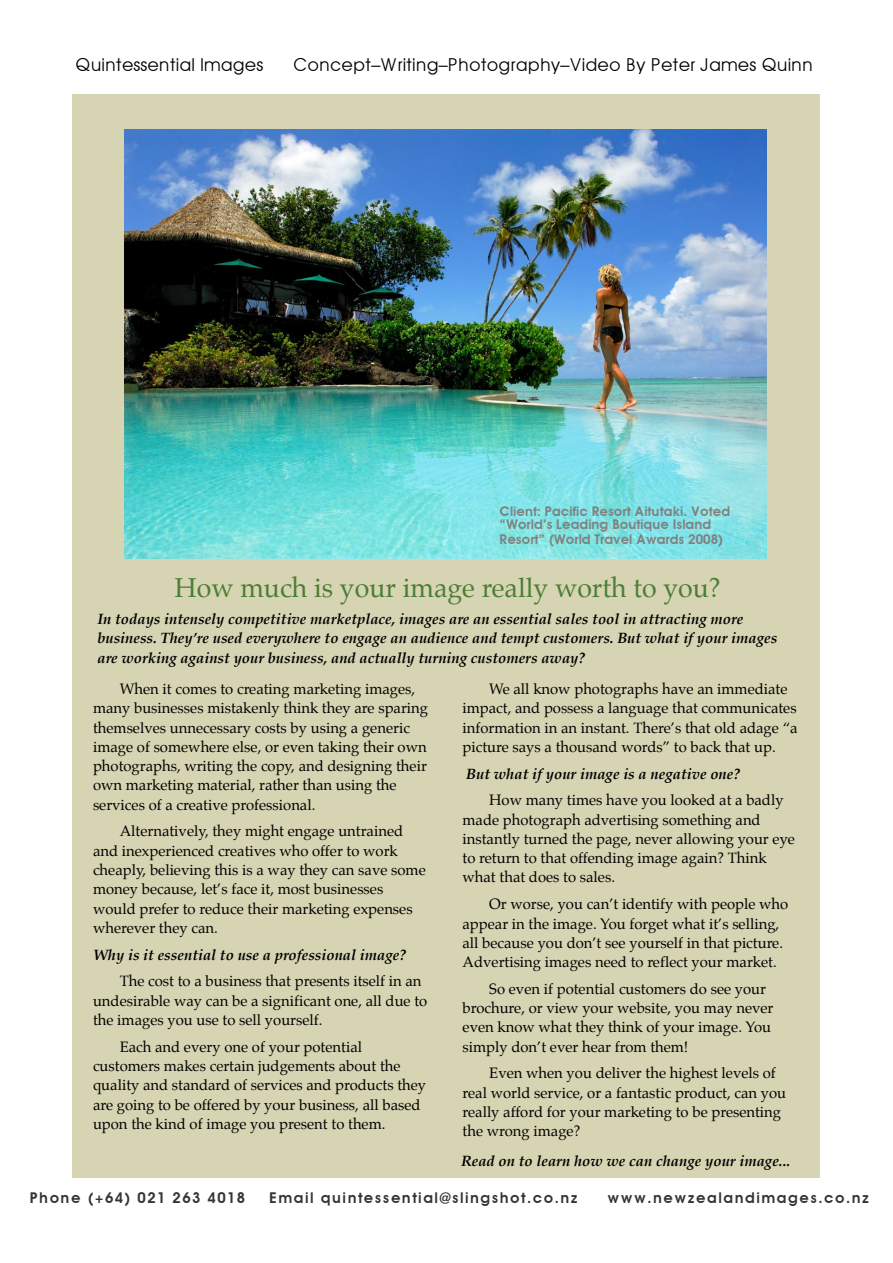
<style>
.page{position:relative;width:893px;height:1263px;background:#fff}
.page>*{position:absolute;margin:0;border:0;box-sizing:border-box;transform-origin:0 0}
.t1{font:26.7px "Palatino";color:#4b7e35}
.t2{font:17.85px "Avant Garde";color:#000}
.t3{font:14.85px/19.4px "Palatino";color:#000}
.t4{font:italic 700 14.85px/19.4px "Palatino";color:#000}
.t5{font:600 14.85px "Avant Garde";letter-spacing:.1em;color:#343434}
.t6{font:600 13.35px/13.4px "Avant Garde";color:#808080}
</style>
<div class="page">
<div style="left:72px;top:94px;width:748px;height:1084px;background:#d6d4b2"></div>
<img style="left:124px;top:129px;width:642px;height:430px">
<p class="t2" style="left:75px;top:53px;width:190px">Quintessential Images</p>
<p class="t2" style="left:293px;top:53px;width:521px">Concept–Writing–Photography–Video By Peter James Quinn</p>
<p class="t6" style="left:500px;top:504px;width:232px">Client: Pacific Resort Aitutaki. Voted “World’s Leading Boutique Island</p>
<p class="t6" style="left:500px;top:533px;width:225px">Resort” (World Travel Awards 2008)</p>
<h1 class="t1" style="left:175px;top:566px;width:548px">How much is your image really worth to you?</h1>
<p class="t4" style="left:97px;top:609px;width:681px">In todays intensely competitive marketplace, images are an essential sales tool in attracting more business. They’re used everywhere to engage an audience and tempt customers. But what if your images are working against your business, and actually turning customers away?</p>
<p class="t3" style="left:93px;top:679px;width:337px;text-indent:27px">When it comes to creating marketing images, many businesses mistakenly think they are sparing themselves unnecessary costs by using a generic image of somewhere else, or even taking their own photographs, writing the copy, and designing their own marketing material, rather than using the services of a creative professional.</p>
<p class="t3" style="left:93px;top:822px;width:334px;text-indent:27px">Alternatively, they might engage untrained and inexperienced creatives who offer to work cheaply, believing this is a way they can save some money because, let’s face it, most businesses would prefer to reduce their marketing expenses wherever they can.</p>
<p class="t4" style="left:93px;top:945px;width:314px">Why is it essential to use a professional image?</p>
<p class="t3" style="left:93px;top:971px;width:336px;text-indent:27px">The cost to a business that presents itself in an undesirable way can be a significant one, all due to the images you use to sell yourself.</p>
<p class="t3" style="left:93px;top:1037px;width:335px;text-indent:27px">Each and every one of your potential customers makes certain judgements about the quality and standard of services and products they are going to be offered by your business, all based upon the kind of image you present to them.</p>
<p class="t3" style="left:463px;top:679px;width:336px;text-indent:27px">We all know photographs have an immediate impact, and possess a language that communicates information in an instant. There’s that old adage “a picture says a thousand words” to back that up.</p>
<p class="t4" style="left:466px;top:764px;width:275px">But what if your image is a negative one?</p>
<p class="t3" style="left:463px;top:790px;width:334px;text-indent:27px">How many times have you looked at a badly made photograph advertising something and instantly turned the page, never allowing your eye to return to that offending image again? Think what that does to sales.</p>
<p class="t3" style="left:463px;top:894px;width:327px;text-indent:27px">Or worse, you can’t identify with people who appear in the image. You forget what it’s selling, all because you don’t see yourself in that picture.<br>Advertising images need to reflect your market.</p>
<p class="t3" style="left:463px;top:979px;width:312px;text-indent:27px">So even if potential customers do see your brochure, or view your website, you may never even know what they think of your image. You simply don’t ever hear from them!</p>
<p class="t3" style="left:463px;top:1063px;width:325px;text-indent:27px">Even when you deliver the highest levels of real world service, or a fantastic product, can you really afford for your marketing to be presenting the wrong image?</p>
<p class="t4" style="left:461px;top:1151px;width:330px">Read on to learn how we can change your image...</p>
<p class="t5" style="left:29px;top:1189px;width:217px">Phone (+64) 021 263 4018</p>
<p class="t5" style="left:269px;top:1189px;width:310px">Email quintessential@slingshot.co.nz</p>
<p class="t5" style="left:607px;top:1189px;width:263px">www.newzealandimages.co.nz</p>
</div>
